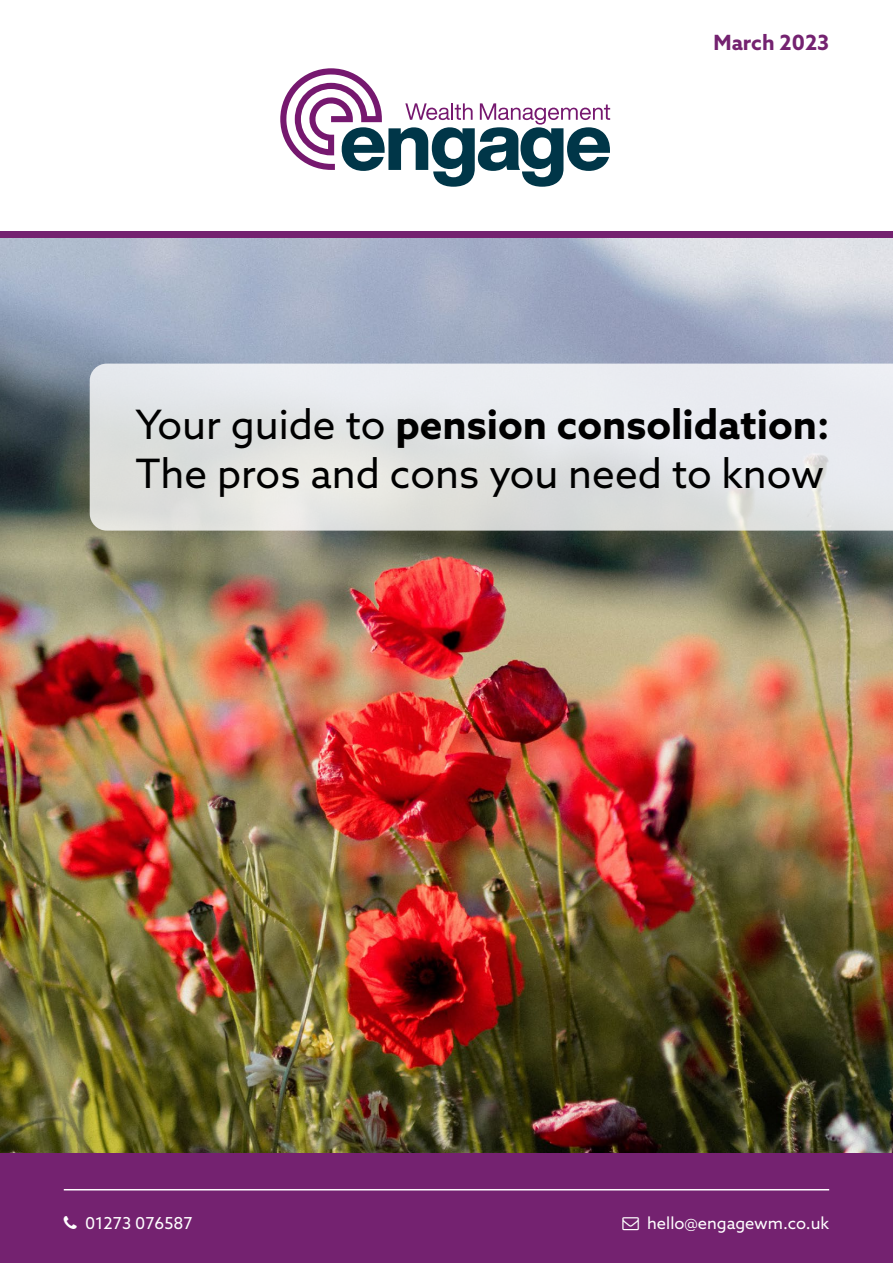
<style>
.page{position:relative;width:893px;height:1263px;background:#fff}
.page>*{position:absolute;margin:0;border:0;box-sizing:border-box;transform-origin:0 0}
.t1{font:40.5px/48.6px "Azo Sans";color:#000}
.t2{font:700 21px "Azo Sans";color:#742270}
.t3{font:16.5px "Azo Sans";color:#fff}
.s1{font-weight:700}
</style>
<div class="page">
<img style="left:0;top:238px;width:893px;height:915px">
<div style="left:0;top:1153px;width:893px;height:110px;background:#742270"></div>
<svg style="left:90px;top:364px;width:803px;height:167px;background:#e2e4e5"></svg>
<hr style="left:64px;top:1189px;width:765px;height:1px;background:#fff">
<div style="left:0;top:232px;width:893px;height:6px;background:#742270"></div>
<svg style="left:280px;top:68px;width:330px;height:119px"></svg>
<p class="t2" style="left:713px;top:29px;width:117px">March 2023</p>
<p class="t1" style="left:135px;top:400px;width:696px">Your guide to <span class="s1">pension consolidation:<br></span>The pros and cons you need to know</p>
<p class="t3" style="left:85px;top:1212px;width:109px">01273 076587</p>
<p class="t3" style="left:647px;top:1212px;width:184px">hello@engagewm.co.uk</p>
</div>
